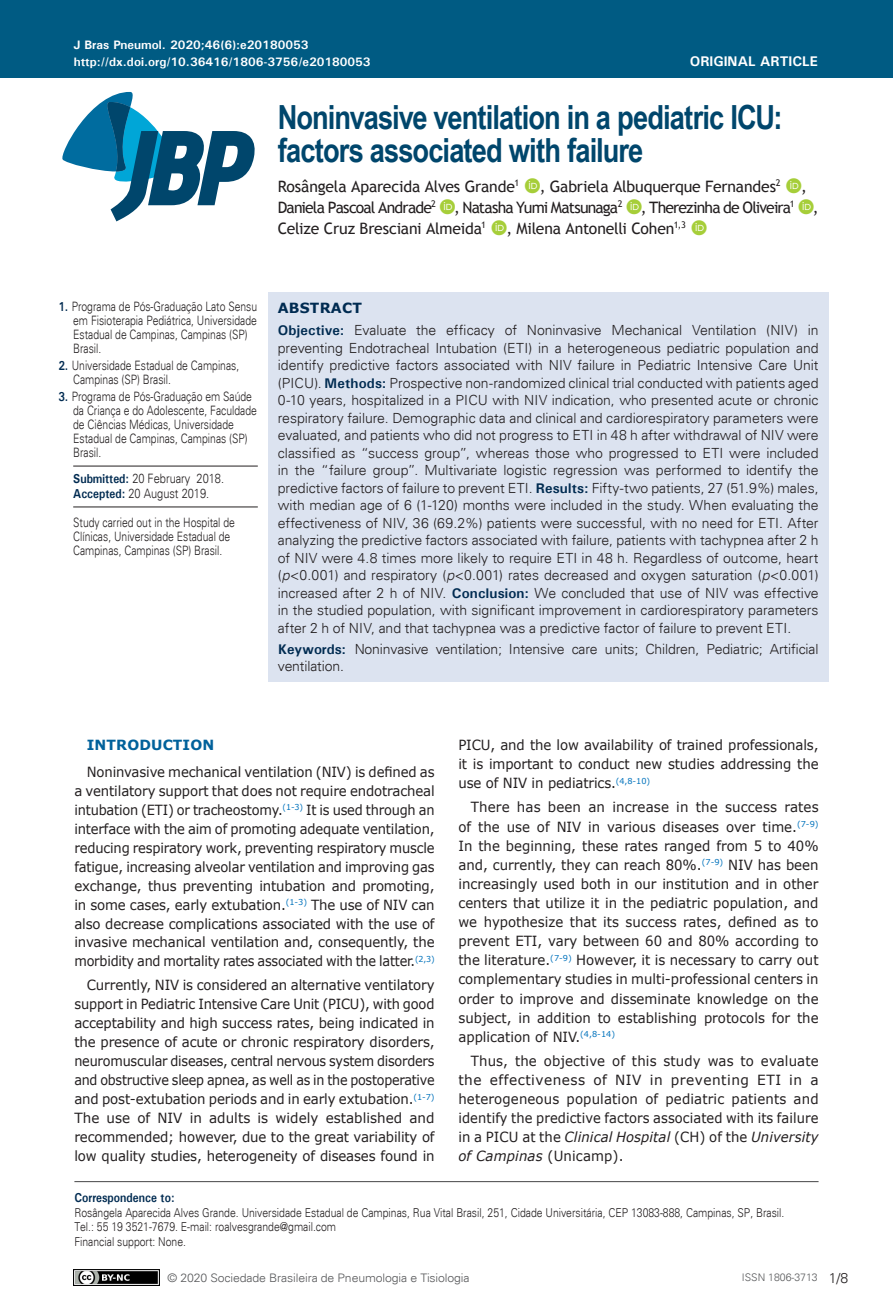
<style>
.page{position:relative;width:893px;height:1315px;background:#fff}
.page>*{position:absolute;margin:0;border:0;box-sizing:border-box;transform-origin:0 0}
.ArticleTitle{font:700 33.25px/33.2px "Arial Narrow";letter-spacing:-.025em;color:#00466c}
.Authors{font:15.75px/21px "Trebuchet MS";letter-spacing:-.045em;color:#231f20}
.Authors-2{font:15.75px "Trebuchet MS";letter-spacing:-.02em;color:#231f20}
.Abstract{font:300 14px/17.5px "Univers";color:#231f20;text-align:justify}
.Paragraph{font:14px/18.9px "Verdana";letter-spacing:-.01em;color:#231f20;text-align:justify;scale:.95 1}
.Paragraph-2{font:14px/19.1px "Verdana";letter-spacing:-.01em;color:#231f20;text-align:justify;scale:.96 1}
.Paragraph-3{font:14px/18.9px "Verdana";letter-spacing:-.01em;color:#231f20;text-align:justify;scale:.94 1}
.Keywords{font:300 14px/16.8px "Univers";letter-spacing:-.01em;color:#231f20}
.t1{font:700 14px "Univers";color:#fff}
.Heading1{font:700 14px "Verdana";letter-spacing:.01em;color:#00619b}
.AbstractTitle{font:700 14px "Verdana";letter-spacing:.015em;color:#002b51}
.Affiliations{font:300 12.95px/14px "Univers";color:#231f20;scale:.8 1}
.fnArticleOtherAll{font:300 12.95px/14px "Univers";color:#231f20;scale:.8 1}
.History{font:300 12.95px/14.9px "Univers";color:#231f20;scale:.85 1}
.CorrespondenceTitle{font:700 12.95px "Univers";color:#002b51;scale:.85 1}
.Correspondence{font:300 12.25px/14.7px "Univers";color:#231f20;scale:.85 1}
.t2{font:700 12.25px "Univers";color:#fff}
.fnSupported-by{font:300 12.25px "Univers";color:#231f20;scale:.85 1}
.t3{font:300 11.72px "Univers";letter-spacing:-.01em;color:#58595b;scale:1.04 1}
.t4{font:300 10.5px "Univers";color:#58595b}
.s1{font-weight:700;color:#002b51}
.s2{font-style:italic}
</style>
<div class="page">
<div style="left:0;top:0;width:892px;height:78px;background:#005b83"></div>
<svg style="left:62px;top:91px;width:193px;height:130px"></svg>
<img style="left:74px;top:1269px;width:86px;height:16px">
<div style="left:268px;top:292px;width:560px;height:389px;background:#dce3f0"></div>
<hr style="left:73px;top:466px;width:185px;height:1px;background:#231f20">
<hr style="left:73px;top:506px;width:185px;height:1px;background:#231f20">
<hr style="left:74px;top:1181px;width:745px;height:1px;background:#464647">
<p class="t2" style="left:74px;top:37px;width:236px">J Bras Pneumol. 2020;46(6):e20180053</p>
<p class="t2" style="left:74px;top:54px;width:298px">http://dx.doi.org/10.36416/1806-3756/e20180053</p>
<p class="t1" style="left:690px;top:52px;width:130px">ORIGINAL ARTICLE</p>
<p class="ArticleTitle" style="left:278px;top:99px;width:506px">Noninvasive ventilation in a pediatric ICU: factors associated with failure</p>
<p class="Authors-2" style="left:278px;top:177px;width:243px">Rosângela Aparecida Alves Grande<sup>1</sup></p>
<p class="Authors-2" style="left:540px;top:177px;width:243px">, Gabriela Albuquerque Fernandes<sup>2</sup></p>
<p class="Authors" style="left:278px;top:176px;width:542px;text-indent:523px">,<br>Daniela Pascoal Andrade<sup>2</sup> , Natasha Yumi Matsunaga<sup>2</sup> , Therezinha de Oliveira<sup>1</sup> ,<br>Celize Cruz Bresciani Almeida<sup>1</sup></p>
<p class="Authors-2" style="left:506px;top:219px;width:181px">, Milena Antonelli Cohen<sup>1,3</sup></p>
<p class="Affiliations" style="left:73px;top:299px;width:231px;text-indent:-15px"><span class="s1">1.</span> Programa de Pós-Graduação Lato Sensu em Fisioterapia Pediátrica, Universidade<br>Estadual de Campinas, Campinas (SP)<br>Brasil.</p>
<p class="Affiliations" style="left:73px;top:358px;width:209px;text-indent:-15px"><span class="s1">2.</span> Universidade Estadual de Campinas,<br>Campinas (SP) Brasil.</p>
<p class="Affiliations" style="left:73px;top:389px;width:231px;text-indent:-15px"><span class="s1">3.</span> Programa de Pós-Graduação em Saúde da Criança e do Adolescente, Faculdade de Ciências Médicas, Universidade<br>Estadual de Campinas, Campinas (SP)<br>Brasil.</p>
<p class="History" style="left:73px;top:471px;width:179px"><span class="s1">Submitted:</span> 20 February 2018.<br><span class="s1">Accepted:</span> 20 August 2019.</p>
<p class="fnArticleOtherAll" style="left:73px;top:515px;width:204px">Study carried out in the Hospital de<br>Clínicas, Universidade Estadual de<br>Campinas, Campinas (SP) Brasil.</p>
<p class="AbstractTitle" style="left:278px;top:298px;width:86px">ABSTRACT</p>
<p class="Abstract" style="left:278px;top:321px;width:542px"><span class="s1">Objective:</span> Evaluate the efficacy of Noninvasive Mechanical Ventilation (NIV) in preventing Endotracheal Intubation (ETI) in a heterogeneous pediatric population and identify predictive factors associated with NIV failure in Pediatric Intensive Care Unit (PICU). <span class="s1">Methods:</span> Prospective non-randomized clinical trial conducted with patients aged 0-10 years, hospitalized in a PICU with NIV indication, who presented acute or chronic respiratory failure. Demographic data and clinical and cardiorespiratory parameters were evaluated, and patients who did not progress to ETI in 48 h after withdrawal of NIV were classified as “success group”, whereas those who progressed to ETI were included in the “failure group”. Multivariate logistic regression was performed to identify the predictive factors of failure to prevent ETI. <span class="s1">Results:</span> Fifty-two patients, 27 (51.9%) males, with median age of 6 (1-120) months were included in the study. When evaluating the effectiveness of NIV, 36 (69.2%) patients were successful, with no need for ETI. After analyzing the predictive factors associated with failure, patients with tachypnea after 2 h of NIV were 4.8 times more likely to require ETI in 48 h. Regardless of outcome, heart (<span class="s2">p</span>&lt;0.001) and respiratory (<span class="s2">p</span>&lt;0.001) rates decreased and oxygen saturation (<span class="s2">p</span>&lt;0.001) increased after 2 h of NIV. <span class="s1">Conclusion:</span> We concluded that use of NIV was effective in the studied population, with significant improvement in cardiorespiratory parameters after 2 h of NIV, and that tachypnea was a predictive factor of failure to prevent ETI.</p>
<p class="Keywords" style="left:278px;top:641px;width:542px"><span class="s1">Keywords:</span> Noninvasive ventilation; Intensive care units; Children, Pediatric; Artificial ventilation.</p>
<p class="Heading1" style="left:87px;top:735px;width:129px">INTRODUCTION</p>
<p class="Paragraph-3" style="left:74px;top:762px;width:385px;text-indent:12px">Noninvasive mechanical ventilation (NIV) is defined as a ventilatory support that does not require endotracheal intubation (ETI) or tracheostomy.<sup>(1-3)</sup> It is used through an interface with the aim of promoting adequate ventilation, reducing respiratory work, preventing respiratory muscle fatigue, increasing alveolar ventilation and improving gas exchange, thus preventing intubation and promoting, in some cases, early extubation.<sup>(1-3)</sup> The use of NIV can also decrease complications associated with the use of invasive mechanical ventilation and, consequently, the morbidity and mortality rates associated with the latter.<sup>(2,3)</sup></p>
<p class="Paragraph" style="left:74px;top:976px;width:381px;text-indent:12px">Currently, NIV is considered an alternative ventilatory support in Pediatric Intensive Care Unit (PICU), with good acceptability and high success rates, being indicated in the presence of acute or chronic respiratory disorders, neuromuscular diseases, central nervous system disorders and obstructive sleep apnea, as well as in the postoperative and post-extubation periods and in early extubation.<sup>(1-7)<br></sup>The use of NIV in adults is widely established and recommended; however, due to the great variability of low quality studies, heterogeneity of diseases found in</p>
<p class="Paragraph" style="left:458px;top:736px;width:381px">PICU, and the low availability of trained professionals, it is important to conduct new studies addressing the use of NIV in pediatrics.<sup>(4,8-10)</sup></p>
<p class="Paragraph-2" style="left:458px;top:798px;width:377px;text-indent:12px">There has been an increase in the success rates of the use of NIV in various diseases over time.<sup>(7-9)<br></sup>In the beginning, these rates ranged from 5 to 40% and, currently, they can reach 80%.<sup>(7-9)</sup> NIV has been increasingly used both in our institution and in other centers that utilize it in the pediatric population, and we hypothesize that its success rates, defined as to prevent ETI, vary between 60 and 80% according to the literature.<sup>(7-9)</sup> However, it is necessary to carry out complementary studies in multi-professional centers in order to improve and disseminate knowledge on the subject, in addition to establishing protocols for the application of NIV.<sup>(4,8-14)</sup></p>
<p class="Paragraph" style="left:458px;top:1051px;width:381px;text-indent:12px">Thus, the objective of this study was to evaluate the effectiveness of NIV in preventing ETI in a heterogeneous population of pediatric patients and identify the predictive factors associated with its failure in a PICU at the <span class="s2">Clinical Hospital</span> (CH) of the <span class="s2">University of Campinas</span> (Unicamp).</p>
<p class="CorrespondenceTitle" style="left:74px;top:1189px;width:119px">Correspondence to:</p>
<p class="Correspondence" style="left:74px;top:1204px;width:837px">Rosângela Aparecida Alves Grande. Universidade Estadual de Campinas, Rua Vital Brasil, 251, Cidade Universitária, CEP 13083-888, Campinas, SP, Brasil.<br>Tel.: 55 19 3521-7679. E-mail: roalvesgrande@gmail.com</p>
<p class="fnSupported-by" style="left:74px;top:1234px;width:133px">Financial support: None.</p>
<p class="t3" style="left:168px;top:1270px;width:292px">© 2020 Sociedade Brasileira de Pneumologia e Tisiologia</p>
<p class="t4" style="left:742px;top:1271px;width:77px">ISSN 1806-3713</p>
<p class="Abstract" style="left:829px;top:1269px;width:21px">1/8</p>
</div>
